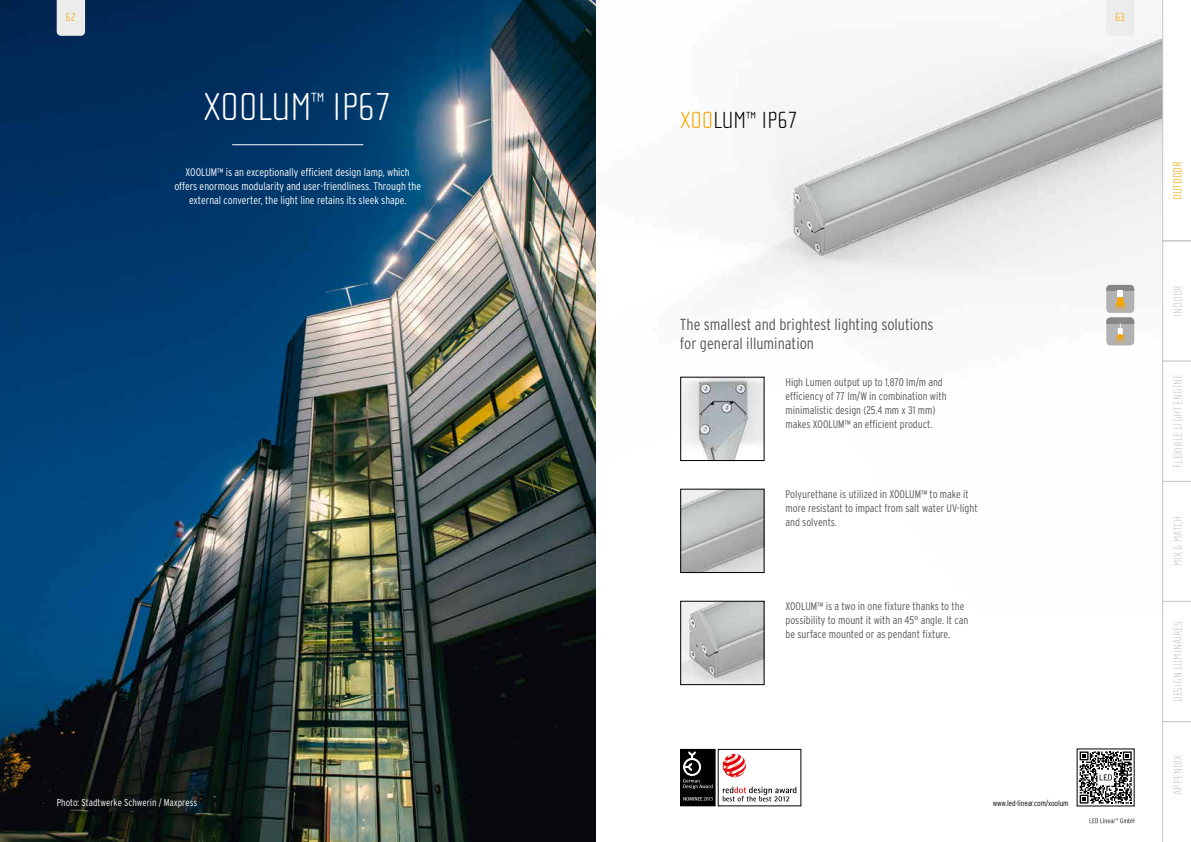
<style>
.page{position:relative;width:1191px;height:842px;background:#fff}
.page>*{position:absolute;margin:0;border:0;box-sizing:border-box;transform-origin:0 0}
.t1{font:100 40px "Cholla Sans OT";letter-spacing:-.01em;color:#fff}
.t2{font:100 24px "Cholla Sans OT";color:#000}
.t3{font:300 condensed 16px/19.2px "Interstate";color:#565655}
.t4{font:100 12px "Cholla Sans OT";color:#c5c6c6}
.t5{font:100 12px "Cholla Sans OT";color:#f7a500}
.t6{font:100 12px "Cholla Sans OT";letter-spacing:.02em;color:#c5c6c6}
.t7{font:300 condensed 11px/14px "Interstate";color:#565655}
.t8{font:300 condensed 11px/14px "Interstate";color:#fff;text-align:center}
.t9{font:300 condensed 10px "Interstate";color:#fff}
.t10{font:300 condensed 8px "Interstate";letter-spacing:-.01em;color:#000}
.s1{color:#f7a500}
</style>
<div class="page">
<img style="left:595px;top:0;width:567px;height:616px">
<div style="left:1106px;top:285px;width:28px;height:28px;background:#b1b2b3;border-radius:4px"></div>
<div style="left:1106px;top:285px;width:28px;height:6px;background:#868786"></div>
<svg style="left:1114px;top:291px;width:12px;height:20px"></svg>
<div style="left:1106px;top:317px;width:28px;height:28px;background:#b1b2b3;border-radius:4px"></div>
<div style="left:1106px;top:317px;width:28px;height:6px;background:#868786"></div>
<svg style="left:1113px;top:323px;width:14px;height:21px"></svg>
<svg style="left:1089px;top:818px;width:45px;height:5px"></svg>
<img style="left:682px;top:603px;width:80px;height:80px">
<div style="left:680px;top:601px;width:84px;height:84px;border:1px solid #000"></div>
<img style="left:682px;top:491px;width:80px;height:80px">
<div style="left:680px;top:489px;width:84px;height:84px;border:1px solid #000"></div>
<img style="left:682px;top:379px;width:80px;height:80px">
<div style="left:680px;top:377px;width:84px;height:84px;border:1px solid #000"></div>
<img style="left:0;top:0;width:595px;height:842px">
<hr style="left:232px;top:144px;width:131px;height:1px;background:#fff">
<svg style="left:722px;top:787px;width:74px;height:14px"></svg>
<svg style="left:722px;top:754px;width:24px;height:23px"></svg>
<div style="left:718px;top:749px;width:83px;height:57px;border:1px solid #000"></div>
<div style="left:680px;top:749px;width:35px;height:57px;background:#000"></div>
<svg style="left:683px;top:797px;width:29px;height:4px"></svg>
<svg style="left:683px;top:752px;width:29px;height:37px"></svg>
<svg style="left:1079px;top:751px;width:53px;height:53px"></svg>
<svg style="left:1079px;top:751px;width:52px;height:52px"></svg>
<svg style="left:1106px;top:0;width:28px;height:36px"></svg>
<svg style="left:57px;top:0;width:28px;height:36px"></svg>
<svg style="left:1162px;top:0;width:29px;height:842px"></svg>
<p class="t5" style="left:66px;top:11px;width:12px">62</p>
<p class="t5" style="left:1115px;top:11px;width:12px">63</p>
<h1 class="t1" style="left:204px;top:85px;width:189px">XOOLUM<sup>™</sup> IP67</h1>
<p class="t8" style="left:174px;top:165px;width:248px">XOOLUM™ is an exceptionally efficient design lamp, which offers enormous modularity and user-friendliness. Through the external converter, the light line retains its sleek shape.</p>
<h2 class="t2" style="left:680px;top:107px;width:119px"><span class="s1">XOO</span>LUM<sup>™</sup> IP67</h2>
<h3 class="t3" style="left:680px;top:315px;width:255px">The smallest and brightest lighting solutions for general illumination</h3>
<p class="t7" style="left:785px;top:375px;width:163px">High Lumen output up to 1,870 lm/m and efficiency of 77 lm/W in combination with minimalistic design (25.4 mm x 31 mm) makes XOOLUM™ an efficient product.</p>
<p class="t7" style="left:785px;top:487px;width:194px">Polyurethane is utilized in XOOLUM™ to make it more resistant to impact from salt water UV-light and solvents.</p>
<p class="t7" style="left:785px;top:599px;width:184px">XOOLUM™ is a two in one fixture thanks to the possibility to mount it with an 45° angle. It can be surface mounted or as pendant fixture.</p>
<p class="t9" style="left:57px;top:796px;width:142px">Photo: Stadtwerke Schwerin / Maxpress</p>
<p class="t10" style="left:992px;top:798px;width:77px">www.led-linear.com/xoolum</p>
<p class="t5" style="left:1171px;top:200px;width:40px;rotate:-90deg">OUTDOOR</p>
<p class="t4" style="left:1171px;top:317px;width:33px;rotate:-90deg">INDOOR</p>
<p class="t4" style="left:1171px;top:468px;width:95px;rotate:-90deg">FLEXIBLE LIGHT ENGINE</p>
<p class="t4" style="left:1171px;top:566px;width:51px;rotate:-90deg">MIX &amp; MATCH</p>
<p class="t4" style="left:1171px;top:702px;width:82px;rotate:-90deg">DESIGN LUMINAIRES</p>
<p class="t6" style="left:1171px;top:795px;width:42px;rotate:-90deg">APPENDIX</p>
</div>
